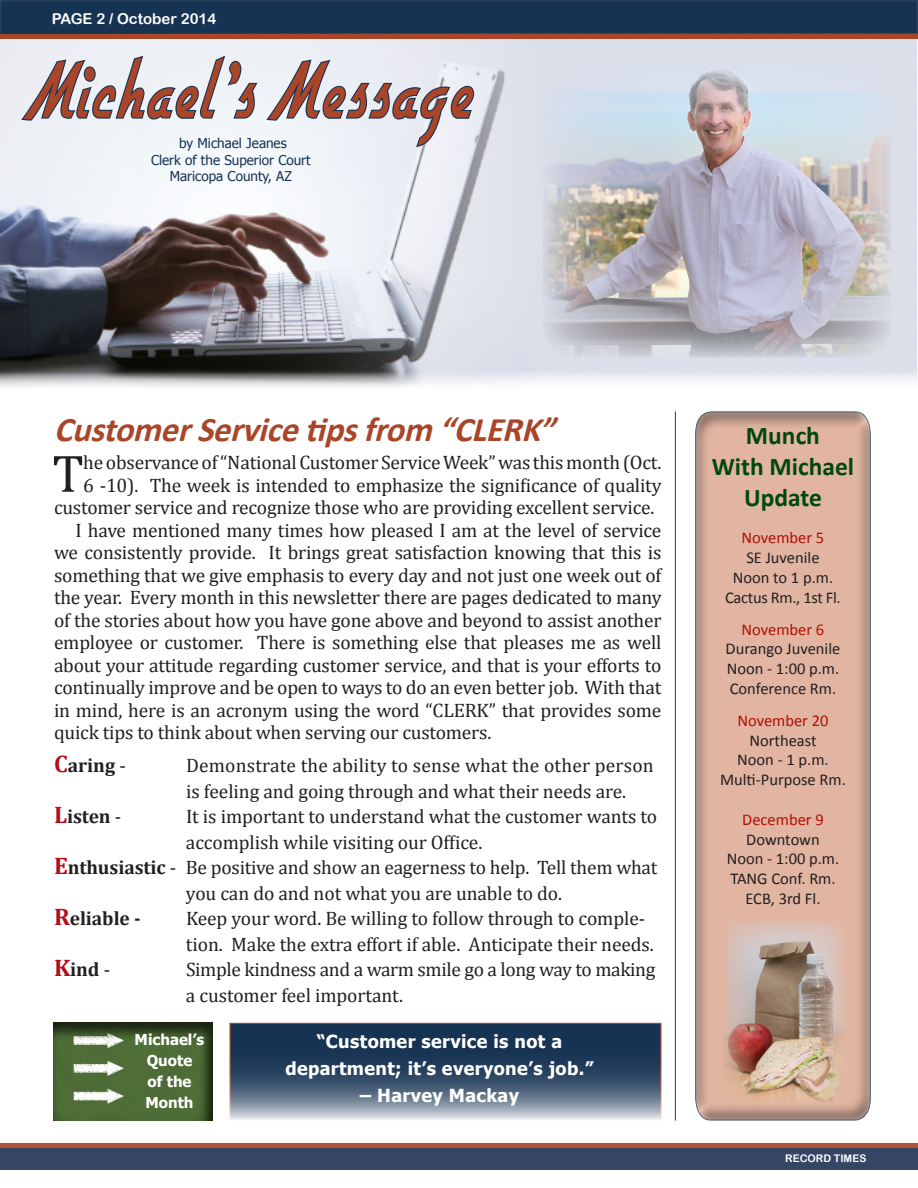
<style>
.page{position:relative;width:918px;height:1188px;background:#fff}
.page>*{position:absolute;margin:0;border:0;box-sizing:border-box;transform-origin:0 0}
.t1{font:95.1px "Gallante";letter-spacing:.03em;color:#a94629;scale:.74 1}
.t2{font:53.25px "Cambria";color:#231f20}
.t3{font:italic 700 34.5px "Calibri";color:#a94629}
.t4{font:700 25.5px "Calibri";color:#004710}
.t5{font:19.5px/22.5px "Cambria";letter-spacing:-.01em;color:#231f20}
.t6{font:700 19.5px "Cambria";letter-spacing:-.005em;color:#231f20}
.t7{font:700 18px "Tahoma";letter-spacing:.02em;color:#fff}
.t8{font:16.5px "Calibri";color:#231f20}
.t9{font:16.5px "Calibri";color:#b30f05}
.t10{font:16.5px "Calibri";letter-spacing:-.02em;color:#231f20}
.t11{font:700 15px "Tahoma";color:#fff}
.t12{font:15px "Arial Rounded MT Bold";color:#fff}
.t13{font:13.5px "Tahoma";color:#173353}
.t14{font:10.5px "Arial Rounded MT Bold";color:#fff}
.s1{font-size:24px;color:#b50e1a}
.s2{font-weight:400}
.s3{font-weight:700;font-size:24px;color:#b50e1a}
.s4{font-weight:700}
</style>
<div class="page">
<svg style="left:231px;top:1023px;width:431px;height:97px;background:#465b74"></svg>
<div style="left:54px;top:1021px;width:177px;height:100px;background:#231f20;opacity:.75"></div>
<div style="left:1px;top:1px;width:916px;height:34px;background:#173353"></div>
<div style="left:0;top:0;width:918px;height:36px;border:2px solid #29405e"></div>
<div style="left:0;top:1147px;width:918px;height:23px;background:#344664"></div>
<hr style="left:675px;top:411px;width:1px;height:710px;background:#00447b">
<div style="left:694px;top:409px;width:180px;height:712px;background:#fff;opacity:.75"></div>
<svg style="left:546px;top:39px;width:372px;height:342px;background:#dee1eb"></svg>
<img style="left:546px;top:55px;width:347px;height:304px">
<div style="left:540px;top:54px;width:354px;height:306px;border:2px solid #fff;border-radius:34px"></div>
<hr style="left:0;top:1143px;width:918px;height:4px;background:#b15638">
<img style="left:722px;top:920px;width:124px;height:186px">
<img style="left:0;top:39px;width:546px;height:348px">
<svg style="left:19px;top:54px;width:456px;height:94px"></svg>
<div style="left:0;top:34px;width:918px;height:5px;background:#a94629"></div>
<p class="t12" style="left:52px;top:10px;width:166px">PAGE 2 / October 2014</p>
<p class="t1" style="left:26px;top:45px;width:599px">Michael’s Message</p>
<p class="t13" style="left:179px;top:134px;width:109px">by Michael Jeanes</p>
<p class="t13" style="left:151px;top:151px;width:161px">Clerk of the Superior Court</p>
<p class="t13" style="left:170px;top:167px;width:124px">Maricopa County, AZ</p>
<p class="t3" style="left:54px;top:407px;width:513px">CustomerServicetipsfrom “CLERK”</p>
<p class="t2" style="left:52px;top:442px;width:33px">T</p>
<p class="t5" style="left:83px;top:451px;width:580px">he observance of “National Customer Service Week” was this month (Oct.</p>
<p class="t5" style="left:83px;top:474px;width:580px">6 -10). The week is intended to emphasize the significance of quality</p>
<p class="t5" style="left:54px;top:496px;width:602px">customer service and recognize those who are providing excellent service.</p>
<p class="t5" style="left:54px;top:519px;width:609px;text-align:justify;text-indent:22px">I have mentioned many times how pleased I am at the level of service we consistently provide. It brings great satisfaction knowing that this is something that we give emphasis to every day and not just one week out of the year. Every month in this newsletter there are pages dedicated to many of the stories about how you have gone above and beyond to assist another employee or customer. There is something else that pleases me as well about your attitude regarding customer service, and that is your efforts to continually improve and be open to ways to do an even better job. With that in mind, here is an acronym using the word “CLERK” that provides some quick tips to think about when serving our customers.</p>
<p class="t6" style="left:54px;top:752px;width:73px"><span class="s1">C</span>aring <span class="s2">-</span></p>
<p class="t5" style="left:186px;top:753px;width:469px;line-height:25.5px">Demonstrate the ability to sense what the other person is feeling and going through and what their needs are.</p>
<p class="t6" style="left:54px;top:803px;width:69px"><span class="s1">L</span>isten <span class="s2">-</span></p>
<p class="t5" style="left:186px;top:804px;width:473px;line-height:25.5px">It is important to understand what the customer wants to accomplish while visiting our Office.</p>
<p class="t5" style="left:186px;top:855px;width:473px;line-height:25.5px;text-indent:-132px"><span class="s3">E</span><span class="s4">nthusiastic</span> - Be positive and show an eagerness to help. Tell them what you can do and not what you are unable to do.</p>
<p class="t6" style="left:54px;top:905px;width:88px"><span class="s1">R</span>eliable -</p>
<p class="t5" style="left:186px;top:906px;width:469px;line-height:25.5px">Keep your word. Be willing to follow through to comple&shy;tion. Make the extra effort if able. Anticipate their needs.</p>
<p class="t6" style="left:54px;top:956px;width:58px"><span class="s1">K</span>ind <span class="s2">-</span></p>
<p class="t5" style="left:186px;top:957px;width:471px;line-height:25.5px">Simple kindness and a warm smile go a long way to making a customer feel important.</p>
<p class="t11" style="left:135px;top:1029px;width:71px">Michael’s</p>
<p class="t11" style="left:147px;top:1050px;width:47px">Quote</p>
<p class="t11" style="left:147px;top:1071px;width:46px">of the</p>
<p class="t11" style="left:145px;top:1092px;width:50px">Month</p>
<p class="t7" style="left:317px;top:1029px;width:247px">“Customer service is not a</p>
<p class="t7" style="left:285px;top:1056px;width:310px">department; it’s everyone’s job.”</p>
<p class="t7" style="left:360px;top:1083px;width:161px">– Harvey Mackay</p>
<p class="t4" style="left:746px;top:420px;width:76px">Munch</p>
<p class="t4" style="left:712px;top:450px;width:144px">With Michael</p>
<p class="t4" style="left:744px;top:481px;width:79px">Update</p>
<p class="t9" style="left:742px;top:527px;width:84px">November 5</p>
<p class="t8" style="left:746px;top:547px;width:75px">SE Juvenile</p>
<p class="t8" style="left:733px;top:567px;width:102px">Noon to 1 p.m.</p>
<p class="t10" style="left:725px;top:587px;width:117px">Cactus Rm., 1st Fl.</p>
<p class="t9" style="left:742px;top:619px;width:84px">November 6</p>
<p class="t8" style="left:726px;top:638px;width:116px">Durango Juvenile</p>
<p class="t8" style="left:727px;top:658px;width:114px">Noon - 1:00 p.m.</p>
<p class="t8" style="left:730px;top:678px;width:108px">Conference Rm.</p>
<p class="t9" style="left:737px;top:710px;width:93px">November 20</p>
<p class="t8" style="left:749px;top:730px;width:69px">Northeast</p>
<p class="t8" style="left:737px;top:749px;width:93px">Noon - 1 p.m.</p>
<p class="t8" style="left:720px;top:769px;width:127px">Multi-Purpose Rm.</p>
<p class="t9" style="left:742px;top:809px;width:83px">December 9</p>
<p class="t8" style="left:746px;top:829px;width:75px">Downtown</p>
<p class="t8" style="left:727px;top:848px;width:114px">Noon - 1:00 p.m.</p>
<p class="t8" style="left:730px;top:868px;width:107px">TANG Conf. Rm.</p>
<p class="t8" style="left:745px;top:888px;width:77px">ECB, 3rd Fl.</p>
<p class="t14" style="left:785px;top:1153px;width:83px">RECORD TIMES</p>
</div>
